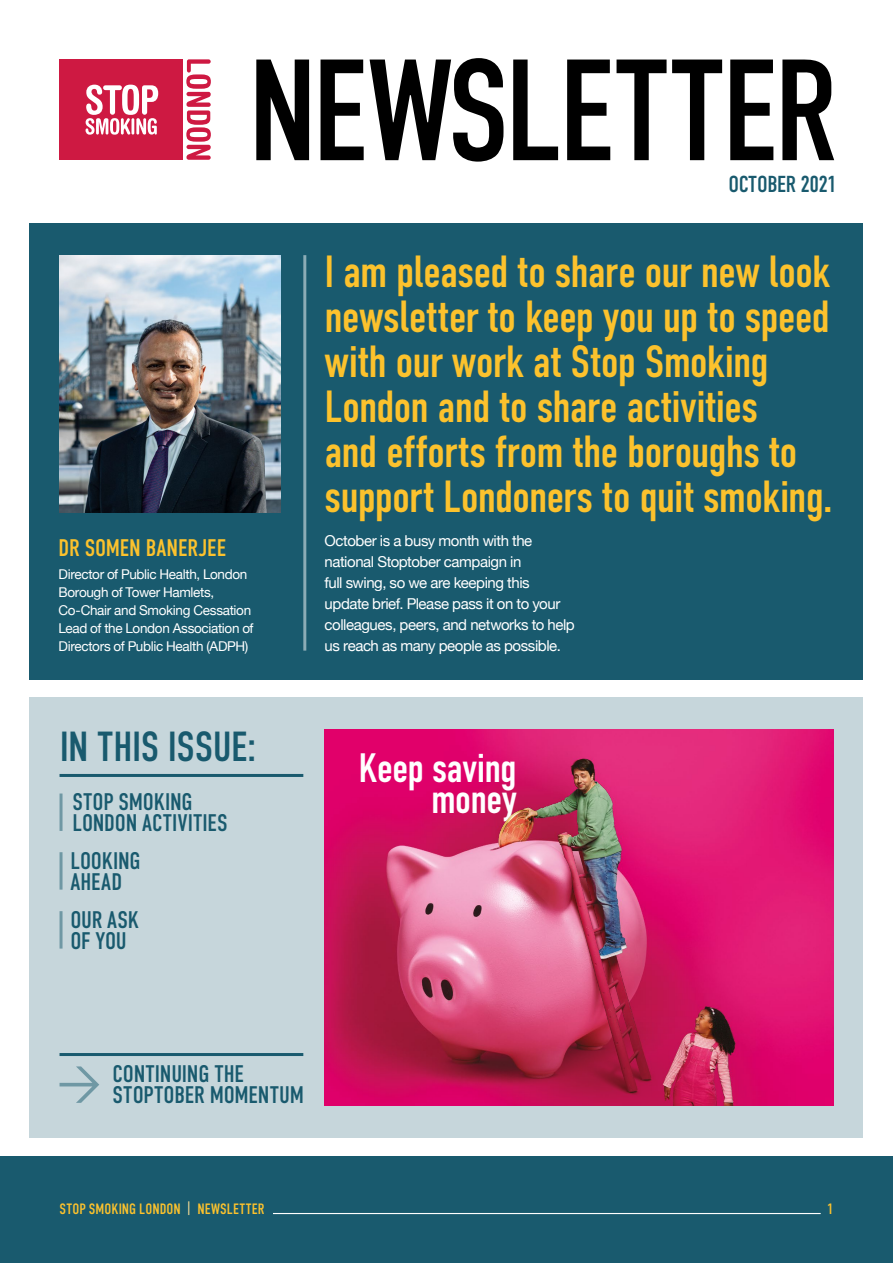
<style>
.page{position:relative;width:893px;height:1263px;background:#fff}
.page>*{position:absolute;margin:0;border:0;box-sizing:border-box;transform-origin:0 0}
.t1{font:143.7px "DIN Condensed";letter-spacing:-.03em;color:#000}
.t2{font:45px/45px "DIN Condensed";letter-spacing:-.025em;color:#fcc22d}
.t3{font:42px "DIN Condensed";letter-spacing:-.015em;color:#195a6e}
.t4{font:40.95px/30.9px "DIN Condensed";letter-spacing:-.025em;color:#fff;text-align:right}
.t5{font:24px/21px "DIN Condensed";letter-spacing:-.01em;color:#195a6e}
.t6{font:24px "DIN Condensed";letter-spacing:-.005em;color:#fcc22d}
.t7{font:23.1px "DIN Condensed";letter-spacing:-.02em;color:#195a6e}
.t8{font:15px/21px "Helvetica Neue";letter-spacing:-.03em;color:#fff}
.t9{font:15px "DIN Condensed";letter-spacing:.005em;color:#fcc22d}
.t10{font:13.5px/18px "Helvetica Neue";letter-spacing:-.025em;color:#fff}
.s1{color:#fde096}
</style>
<div class="page">
<div style="left:30px;top:697px;width:833px;height:440px;background:#c6d6db"></div>
<div style="left:30px;top:223px;width:833px;height:457px;background:#195a6e"></div>
<svg style="left:186px;top:59px;width:25px;height:101px"></svg>
<div style="left:59px;top:60px;width:124px;height:100px;background:#ce1942"></div>
<svg style="left:86px;top:85px;width:72px;height:50px"></svg>
<img style="left:60px;top:255px;width:221px;height:257px">
<img style="left:325px;top:729px;width:508px;height:376px">
<img style="left:338px;top:757px;width:457px;height:348px">
<hr style="left:303px;top:255px;width:3px;height:396px;background:#fff">
<hr style="left:60px;top:774px;width:243px;height:3px;background:#195a6e">
<hr style="left:60px;top:1053px;width:243px;height:3px;background:#195a6e">
<hr style="left:60px;top:793px;width:3px;height:38px;background:#195a6e">
<hr style="left:60px;top:852px;width:3px;height:38px;background:#195a6e">
<hr style="left:60px;top:911px;width:3px;height:37px;background:#195a6e">
<div style="left:0;top:1157px;width:893px;height:106px;background:#195a6e"></div>
<hr style="left:273px;top:1213px;width:548px;height:1px;background:#fff">
<h1 class="t1" style="left:248px;top:31px;width:592px">NEWSLETTER</h1>
<h3 class="t7" style="left:729px;top:171px;width:110px">OCTOBER 2021</h3>
<h3 class="t6" style="left:59px;top:535px;width:169px">DR SOMEN BANERJEE</h3>
<p class="t10" style="left:58px;top:566px;width:197px">Director of Public Health, London<br>Borough of Tower Hamlets,<br>Co-Chair and Smoking Cessation<br>Lead of the London Association of<br>Directors of Public Health (ADPH)</p>
<h3 class="t3" style="left:60px;top:723px;width:198px">IN THIS ISSUE:</h3>
<h3 class="t5" style="left:72px;top:792px;width:157px">STOP SMOKING<br>LONDON ACTIVITIES</h3>
<h3 class="t5" style="left:70px;top:851px;width:72px">LOOKING<br>AHEAD</h3>
<h3 class="t5" style="left:70px;top:909px;width:70px">OUR ASK<br>OF YOU</h3>
<h2 class="t2" style="left:325px;top:250px;width:509px">I am pleased to share our new look newsletter to keep you up to speed with our work at Stop Smoking<br>London and to share activities<br>and efforts from the boroughs to support Londoners to quit smoking.</h2>
<p class="t8" style="left:325px;top:531px;width:252px">October is a busy month with the national Stoptober campaign in<br>full swing, so we are keeping this update brief. Please pass it on to your colleagues, peers, and networks to help us reach as many people as possible.</p>
<h3 class="t4" style="left:358px;top:753px;width:160px">Keep saving money</h3>
<h3 class="t5" style="left:113px;top:1064px;width:193px">CONTINUING THE<br>STOPTOBER MOMENTUM</h3>
<p class="t9" style="left:60px;top:1200px;width:206px">STOP SMOKING LONDON <span class="s1">|</span> NEWSLETTER</p>
<p class="t9" style="left:827px;top:1200px;width:8px">1</p>
</div>
